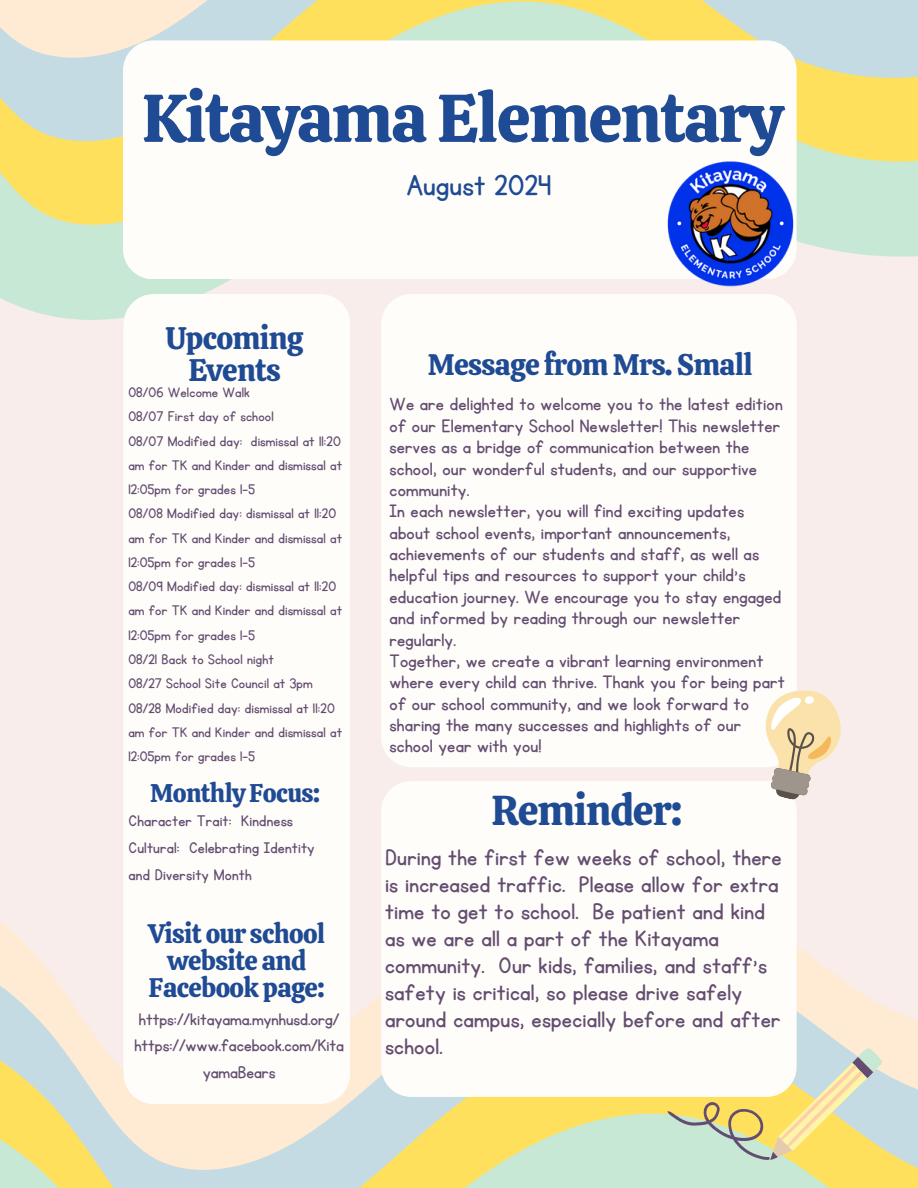
<style>
.page{position:relative;width:918px;height:1188px;background:#f8edeb}
.page>*{position:absolute;margin:0;border:0;box-sizing:border-box;transform-origin:0 0}
.t1{font:67.5px "Calistoga";letter-spacing:-.025em;color:#1f4a94}
.t2{font:41.55px "Calistoga";letter-spacing:-.025em;color:#1f4a94}
.t3{font:33.6px "KG Primary Penmanship";letter-spacing:.01em;color:#1f4a94}
.t4{font:31.05px/31.5px "Calistoga";letter-spacing:-.025em;color:#1f4a94;text-align:center}
.t5{font:29.55px "Calistoga";letter-spacing:-.025em;color:#1f4a94}
.t6{font:26.7px/27px "Calistoga";letter-spacing:-.025em;color:#1f4a94;text-align:center}
.t7{font:26.25px/27px "KG Primary Penmanship";letter-spacing:.01em;color:#634d70}
.t8{font:25.5px "Calistoga";letter-spacing:-.025em;color:#1f4a94}
.t9{font:21px/21.3px "KG Primary Penmanship";letter-spacing:.01em;color:#634d70}
.t10{font:19.65px/26.4px "KG Primary Penmanship";color:#634d70;text-align:center}
.t11{font:18px/27px "KG Primary Penmanship";letter-spacing:.01em;color:#634d70}
.t12{font:16.2px/24.3px "KG Primary Penmanship";letter-spacing:.01em;color:#634d70}
</style>
<div class="page">
<svg style="left:0;top:0;width:918px;height:320px;background:#e0e3ba"></svg>
<div style="left:123px;top:40px;width:674px;height:239px;background:#fffdfa;border-radius:30px"></div>
<div style="left:381px;top:294px;width:416px;height:473px;background:#fffdfa;border-radius:30px"></div>
<svg style="left:0;top:923px;width:883px;height:83px"></svg>
<svg style="left:0;top:1006px;width:918px;height:84px;background:#ece5d7"></svg>
<svg style="left:0;top:1090px;width:918px;height:98px;background:#e1e2b2"></svg>
<div style="left:124px;top:294px;width:226px;height:810px;background:#fffdfa;border-radius:30px"></div>
<div style="left:381px;top:781px;width:416px;height:316px;background:#fffdfa;border-radius:30px"></div>
<svg style="left:667px;top:1048px;width:215px;height:112px"></svg>
<svg style="left:765px;top:690px;width:76px;height:113px"></svg>
<img style="left:662px;top:156px;width:137px;height:138px">
<p class="t1" style="left:142px;top:74px;width:643px">Kitayama Elementary</p>
<h4 class="t3" style="left:406px;top:169px;width:147px">August 2024</h4>
<p class="t4" style="left:166px;top:323px;width:139px">Upcoming<br>Events</p>
<p class="t12" style="left:128px;top:381px;width:123px">08/06 Welcome Walk</p>
<p class="t12" style="left:128px;top:405px;width:147px">08/07 First day of school</p>
<p class="t12" style="left:128px;top:429px;width:215px;text-align:justify">08/07 Modified day: dismissal at 11:20 am for TK and Kinder and dismissal at 12:05pm for grades 1-5</p>
<p class="t12" style="left:128px;top:502px;width:215px">08/08 Modified day: dismissal at 11:20 am for TK and Kinder and dismissal at<br>12:05pm for grades 1-5</p>
<p class="t12" style="left:128px;top:575px;width:215px">08/09 Modified day: dismissal at 11:20 am for TK and Kinder and dismissal at<br>12:05pm for grades 1-5</p>
<p class="t12" style="left:128px;top:648px;width:147px">08/21 Back to School night</p>
<p class="t12" style="left:128px;top:672px;width:186px">08/27 School Site Council at 3pm</p>
<h5 class="t12" style="left:128px;top:696px;width:215px">08/28 Modified day: dismissal at 11:20 am for TK and Kinder and dismissal at<br>12:05pm for grades 1-5</h5>
<p class="t8" style="left:150px;top:776px;width:172px">Monthly Focus:</p>
<h3 class="t11" style="left:129px;top:808px;width:166px">Character Trait: Kindness</h3>
<p class="t11" style="left:129px;top:835px;width:187px">Cultural: Celebrating Identity and Diversity Month</p>
<h4 class="t6" style="left:148px;top:921px;width:179px">Visit our school website and<br>Facebook page:</h4>
<h6 class="t10" style="left:134px;top:1007px;width:211px">https://kitayama.mynhusd.org/ https://www.facebook.com/Kita yamaBears</h6>
<p class="t5" style="left:428px;top:346px;width:327px">Message from Mrs. Small</p>
<h1 class="t9" style="left:390px;top:394px;width:397px">We are delighted to welcome you to the latest edition of our Elementary School Newsletter! This newsletter serves as a bridge of communication between the school, our wonderful students, and our supportive community.<br>In each newsletter, you will find exciting updates about school events, important announcements, achievements of our students and staff, as well as helpful tips and resources to support your child's education journey. We encourage you to stay engaged and informed by reading through our newsletter regularly.<br>Together, we create a vibrant learning environment where every child can thrive. Thank you for being part of our school community, and we look forward to sharing the many successes and highlights of our school year with you!</h1>
<h3 class="t2" style="left:492px;top:783px;width:193px">Reminder:</h3>
<h6 class="t7" style="left:385px;top:845px;width:398px">During the first few weeks of school, there is increased traffic. Please allow for extra time to get to school. Be patient and kind as we are all a part of the Kitayama community. Our kids, families, and staff’s safety is critical, so please drive safely around campus, especially before and after school.</h6>
</div>
